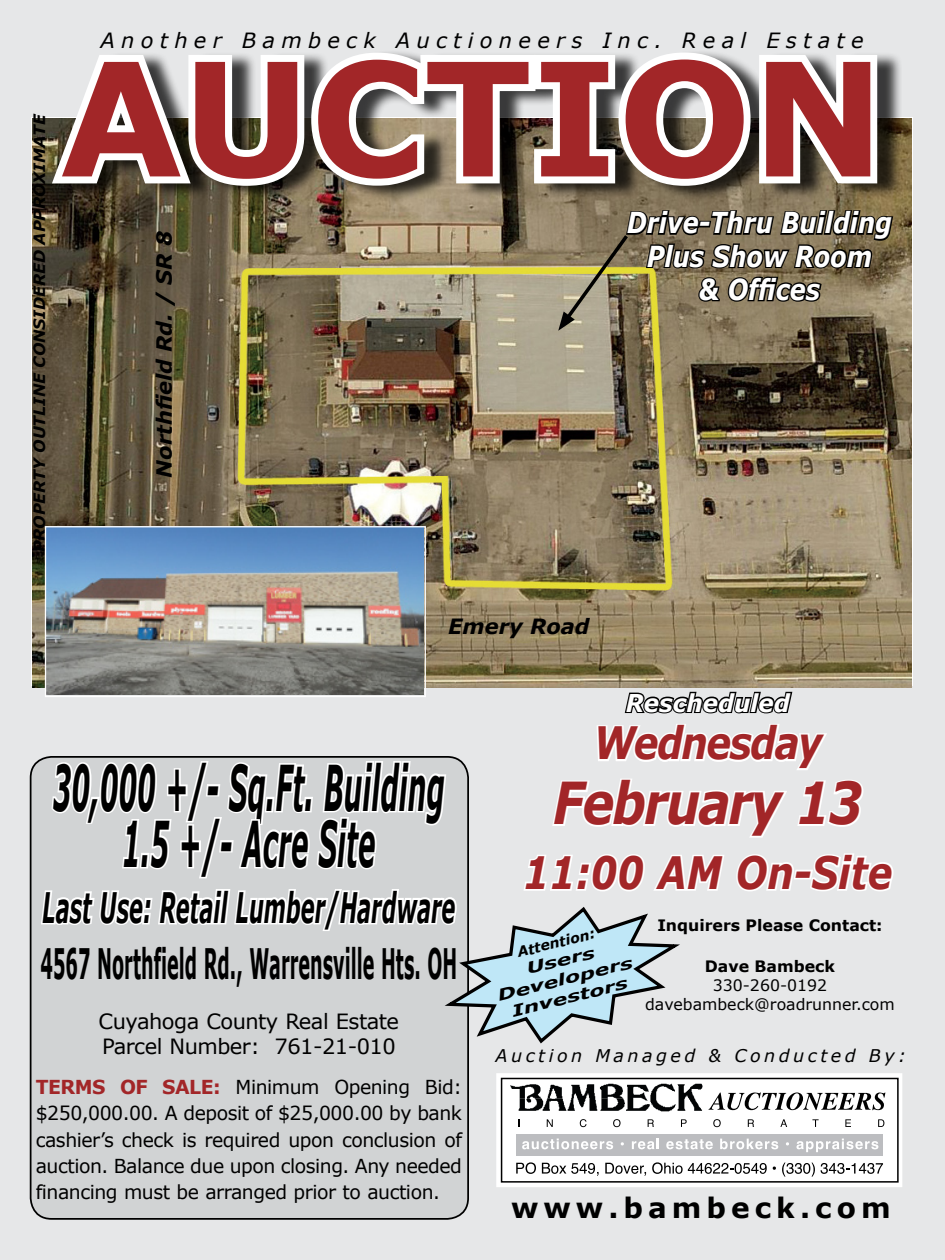
<style>
.page{position:relative;width:945px;height:1260px;background:#e6e7e8}
.page>*{position:absolute;margin:0;border:0;box-sizing:border-box;transform-origin:0 0}
.t1{font:700 157.5px "Verdana";color:#a22628}
.t2{font:italic 700 63px/56px "Verdana";color:#000;text-align:center;scale:.42 1}
.t3{font:italic 700 57.75px "Verdana";letter-spacing:-.04em;color:#a22628;scale:.83 1}
.t4{font:italic 700 44.62px "Verdana";color:#a22628;scale:.83 1}
.t5{font:italic 700 44.62px "Verdana";letter-spacing:-.04em;color:#a22628;scale:.83 1}
.t6{font:700 42px "Verdana";color:#000;scale:.42 1}
.t7{font:italic 700 42px "Verdana";color:#000;scale:.5 1}
.t8{font:italic 700 28.88px/33.2px "Verdana";color:#fff;text-align:center;scale:.83 1}
.t9{font:700 28px "Verdana";letter-spacing:.18em;color:#000}
.t10{font:italic 700 24.5px "Verdana";color:#fff;scale:.94 1}
.t11{font:21px/24.5px "Verdana";letter-spacing:-.025em;color:#000}
.t12{font:italic 21px "Verdana";letter-spacing:.3em;color:#000}
.t13{font:italic 700 21px "Verdana";color:#000}
.t14{font:19.25px/26.2px "Verdana";letter-spacing:-.025em;color:#000;text-align:justify}
.t15{font:italic 17.5px "Verdana";letter-spacing:.2em;color:#000}
.t16{font:15.75px/18.9px "Verdana";color:#000;text-align:center}
.t17{font:italic 700 15.75px "Verdana";color:#000}
.t18{font:700 15.75px "Verdana";color:#000}
.t19{font:italic 700 15.75px/18.9px "Verdana";color:#000;text-align:center;scale:1.4 1}
.t20{font:italic 700 14px "Verdana";color:#000}
.s1{font-weight:700;color:#a22628}
</style>
<div class="page">
<div style="left:497px;top:1074px;width:404px;height:112px;background:#fff"></div>
<div style="left:516px;top:1135px;width:367px;height:21px;background:#bcbdc0"></div>
<svg style="left:510px;top:1084px;width:192px;height:27px"></svg>
<svg style="left:709px;top:1093px;width:176px;height:17px"></svg>
<svg style="left:547px;top:1119px;width:6px;height:8px"></svg>
<svg style="left:580px;top:1119px;width:7px;height:8px"></svg>
<svg style="left:613px;top:1119px;width:8px;height:8px"></svg>
<svg style="left:648px;top:1119px;width:6px;height:8px"></svg>
<svg style="left:681px;top:1119px;width:6px;height:8px"></svg>
<svg style="left:713px;top:1119px;width:8px;height:8px"></svg>
<svg style="left:748px;top:1119px;width:6px;height:8px"></svg>
<svg style="left:780px;top:1119px;width:7px;height:8px"></svg>
<svg style="left:812px;top:1119px;width:7px;height:8px"></svg>
<svg style="left:845px;top:1119px;width:6px;height:8px"></svg>
<svg style="left:878px;top:1119px;width:6px;height:8px"></svg>
<svg style="left:522px;top:1139px;width:91px;height:10px"></svg>
<svg style="left:632px;top:1139px;width:27px;height:10px"></svg>
<svg style="left:666px;top:1139px;width:47px;height:10px"></svg>
<svg style="left:720px;top:1139px;width:58px;height:10px"></svg>
<svg style="left:797px;top:1139px;width:81px;height:13px"></svg>
<div style="left:501px;top:1078px;width:398px;height:105px;border:2px solid #000"></div>
<svg style="left:516px;top:1162px;width:20px;height:12px"></svg>
<svg style="left:542px;top:1163px;width:57px;height:13px"></svg>
<svg style="left:605px;top:1163px;width:41px;height:13px"></svg>
<svg style="left:652px;top:1162px;width:115px;height:12px"></svg>
<svg style="left:782px;top:1163px;width:33px;height:14px"></svg>
<svg style="left:821px;top:1163px;width:62px;height:11px"></svg>
<div style="left:496px;top:1073px;width:406px;height:114px;border:2px solid #fff"></div>
<div style="left:31px;top:757px;width:437px;height:462px;background:#d1d3d4;border-radius:21px"></div>
<img style="left:32px;top:118px;width:880px;height:570px">
<img style="left:47px;top:528px;width:376px;height:150px">
<div style="left:45px;top:526px;width:381px;height:171px;border:1px solid #fff"></div>
<svg style="left:42px;top:52px;width:853px;height:279px"></svg>
<svg style="left:39px;top:678px;width:856px;height:383px"></svg>
<p class="t17" style="left:30px;top:552px;width:440px;rotate:-90deg">PROPERTY OUTLINE CONSIDERED APPROXIMATE</p>
<p class="t12" style="left:101px;top:27px;width:765px">Another Bambeck Auctioneers Inc. Real Estate</p>
<h1 class="t1" style="left:60px;top:19px;width:826px">AUCTION</h1>
<p class="t13" style="left:151px;top:478px;width:248px;rotate:-90deg">Northfield Rd. / SR 8</p>
<h3 class="t8" style="left:627px;top:205px;width:321px">Drive-Thru Building<br>Plus Show Room<br>&amp; Offices</h3>
<p class="t13" style="left:448px;top:613px;width:143px">Emery Road</p>
<p class="t10" style="left:626px;top:687px;width:176px">Rescheduled</p>
<h2 class="t2" style="left:53px;top:758px;width:935px">30,000 +/- Sq.Ft. Building<br>1.5 +/- Acre Site</h2>
<h3 class="t7" style="left:42px;top:881px;width:828px">Last Use: Retail Lumber/Hardware</h3>
<h3 class="t6" style="left:40px;top:937px;width:994px">4567 Northfield Rd., Warrensville Hts. OH</h3>
<p class="t11" style="left:99px;top:1009px;width:302px">Cuyahoga County Real Estate<br>Parcel Number: 761-21-010</p>
<p class="t14" style="left:36px;top:1073px;width:428px"><span class="s1">TERMS OF SALE:</span> Minimum Opening Bid: $250,000.00. A deposit of $25,000.00 by bank cashier’s check is required upon conclusion of auction. Balance due upon closing. Any needed financing must be arranged prior to auction.</p>
<h3 class="t5" style="left:593px;top:715px;width:277px">Wednesday</h3>
<h3 class="t3" style="left:553px;top:766px;width:375px">February 13</h3>
<h3 class="t4" style="left:523px;top:844px;width:447px">11:00 AM On-Site</h3>
<p class="t20" style="left:516px;top:944px;width:81px;rotate:-14deg">Attention:</p>
<p class="t19" style="left:491px;top:967px;width:101px;rotate:-14deg">Users<br>Developers<br>Investors</p>
<p class="t18" style="left:657px;top:915px;width:227px">Inquirers Please Contact:</p>
<p class="t18" style="left:705px;top:957px;width:132px">Dave Bambeck</p>
<p class="t16" style="left:645px;top:976px;width:251px">330-260-0192 davebambeck@roadrunner.com</p>
<p class="t15" style="left:496px;top:1044px;width:412px">Auction Managed &amp; Conducted By:</p>
<h3 class="t9" style="left:511px;top:1190px;width:381px">www.bambeck.com</h3>
</div>
